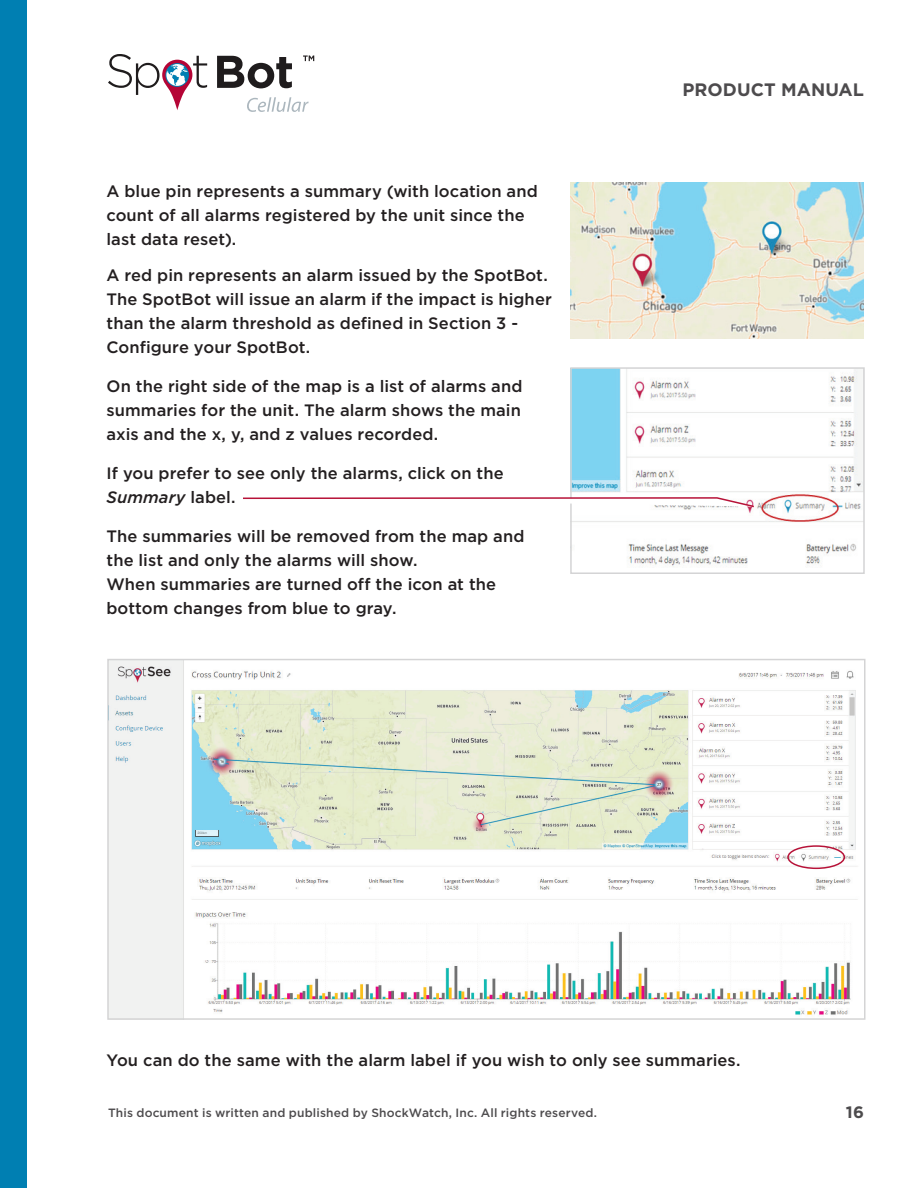
<style>
.page{position:relative;width:918px;height:1188px;background:#fff}
.page>*{position:absolute;margin:0;border:0;box-sizing:border-box;transform-origin:0 0}
.t1{font:700 18px "Gotham";letter-spacing:.005em;color:#4d4b4d}
.t2{font:500 16.5px/24px "Gotham";letter-spacing:.005em;color:#231f20}
.t3{font:700 16.5px "Gotham";color:#4d4b4d}
.t4{font:500 12px "Gotham";letter-spacing:.01em;color:#4d4b4d}
.s1{font-style:italic}
</style>
<div class="page">
<div style="left:0;top:0;width:27px;height:1188px;background:#007fb2"></div>
<svg style="left:108px;top:54px;width:99px;height:56px"></svg>
<svg style="left:217px;top:56px;width:75px;height:32px"></svg>
<svg style="left:247px;top:97px;width:62px;height:15px"></svg>
<svg style="left:303px;top:56px;width:11px;height:5px"></svg>
<img style="left:570px;top:182px;width:294px;height:157px">
<img style="left:573px;top:370px;width:289px;height:197px">
<div style="left:570px;top:367px;width:295px;height:207px;border:2px solid #d4d4d5"></div>
<img style="left:110px;top:662px;width:748px;height:355px">
<div style="left:107px;top:659px;width:759px;height:361px;border:2px solid #d4d4d5"></div>
<div style="left:787px;top:845px;width:58px;height:24px;border:2px solid #b71238;border-radius:50%"></div>
<svg style="left:243px;top:496px;width:513px;height:12px"></svg>
<p class="t2" style="left:106px;top:179px;width:433px">A blue pin represents a summary (with location and count of all alarms registered by the unit since the last data reset).</p>
<p class="t2" style="left:106px;top:263px;width:447px">A red pin represents an alarm issued by the SpotBot.<br>The SpotBot will issue an alarm if the impact is higher than the alarm threshold as defined in Section 3 - Configure your SpotBot.</p>
<p class="t2" style="left:106px;top:374px;width:417px;text-align:justify">On the right side of the map is a list of alarms and summaries for the unit. The alarm shows the main axis and the x, y, and z values recorded.</p>
<p class="t2" style="left:106px;top:461px;width:399px">If you prefer to see only the alarms, click on the<br><span class="s1">Summary</span> label.</p>
<p class="t2" style="left:106px;top:524px;width:420px">The summaries will be removed from the map and the list and only the alarms will show.<br>When summaries are turned off the icon at the bottom changes from blue to gray.</p>
<p class="t1" style="left:682px;top:79px;width:183px">PRODUCT MANUAL</p>
<p class="t2" style="left:106px;top:1048px;width:636px">You can do the same with the alarm label if you wish to only see summaries.</p>
<p class="t4" style="left:108px;top:1106px;width:491px">This document is written and published by ShockWatch, Inc. All rights reserved.</p>
<p class="t3" style="left:846px;top:1103px;width:20px">16</p>
</div>
